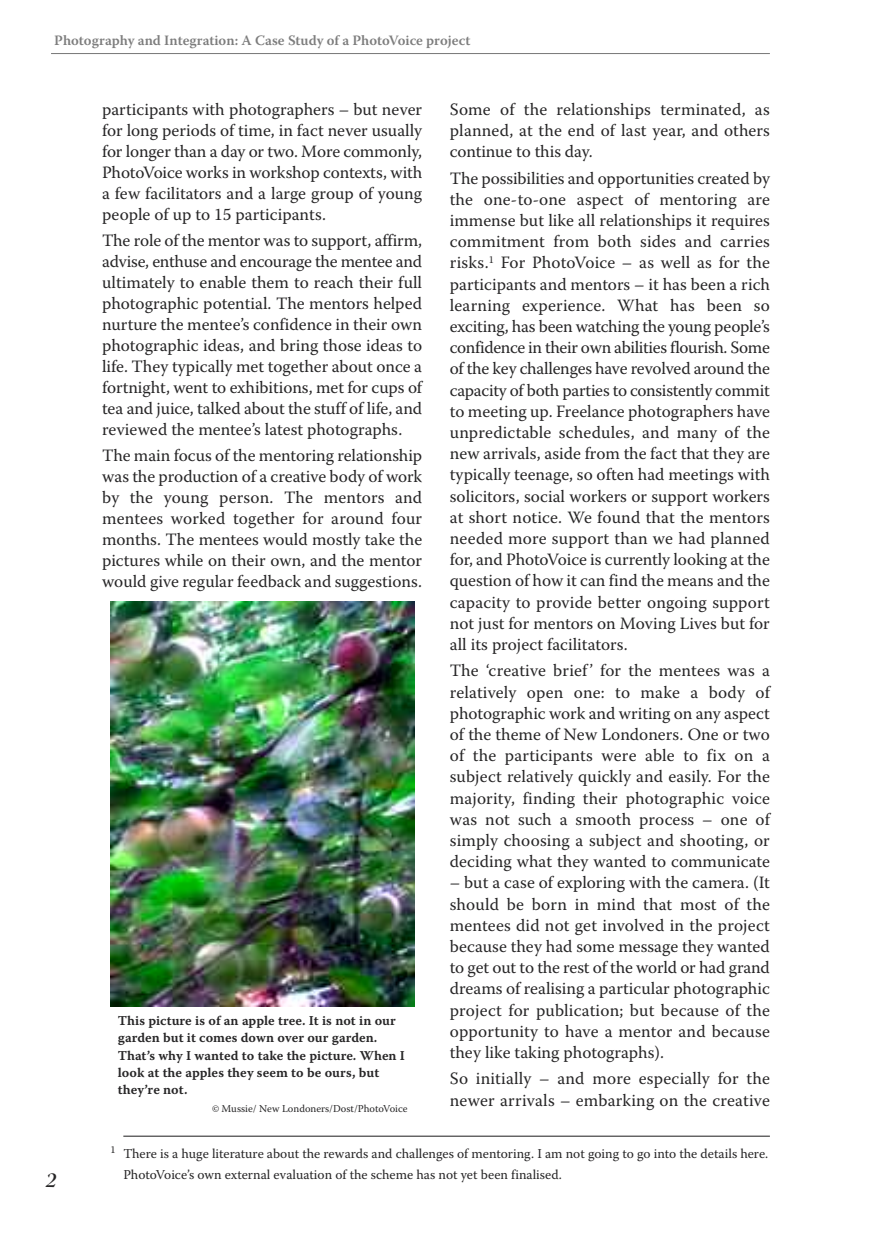
<style>
.page{position:relative;width:872px;height:1242px;background:#fff}
.page>*{position:absolute;margin:0;border:0;box-sizing:border-box;transform-origin:0 0}
.t1{font:21px "Warnock Pro Semibold It Disp";color:#272627}
.t2{font:17.25px/21.1px "Warnock Pro";color:#272627;text-align:justify}
.t3{font:600 14.25px "Warnock Pro";color:#7d7d7d}
.t4{font:13.5px/21px "Warnock Pro";color:#272627}
.t5{font:13.5px/17.2px "Warnock Pro Semibold Capt";color:#272627}
.t6{font:10.5px "Warnock Pro";color:#272627}
</style>
<div class="page">
<hr style="left:123px;top:1135px;width:647px;height:1px;background:#272627">
<hr style="left:51px;top:53px;width:719px;height:1px;background:#7d7d7d">
<img style="left:111px;top:601px;width:304px;height:406px">
<p class="t3" style="left:54px;top:35px;width:418px">Photography and Integration: A Case Study of a PhotoVoice project</p>
<p class="t1" style="left:46px;top:1172px;width:12px">2</p>
<p class="t2" style="left:102px;top:100px;width:321px">participants with photographers – but never for long periods of time, in fact never usually for longer than a day or two. More commonly, PhotoVoice works in workshop contexts, with a few facilitators and a large group of young people of up to 15 participants.</p>
<p class="t2" style="left:102px;top:231px;width:321px">The role of the mentor was to support, affirm, advise, enthuse and encourage the mentee and ultimately to enable them to reach their full photographic potential. The mentors helped nurture the mentee’s confidence in their own photographic ideas, and bring those ideas to life. They typically met together about once a fortnight, went to exhibitions, met for cups of tea and juice, talked about the stuff of life, and reviewed the mentee’s latest photographs.</p>
<p class="t2" style="left:102px;top:447px;width:321px">The main focus of the mentoring relationship was the production of a creative body of work by the young person. The mentors and mentees worked together for around four months. The mentees would mostly take the pictures while on their own, and the mentor would give regular feedback and suggestions.</p>
<p class="t5" style="left:118px;top:1013px;width:289px">This picture is of an apple tree. It is not in our garden but it comes down over our garden.<br>That’s why I wanted to take the picture. When I look at the apples they seem to be ours, but they’re not.</p>
<p class="t6" style="left:212px;top:1104px;width:197px">© Mussie/ New Londoners/Dost/PhotoVoice</p>
<p class="t2" style="left:450px;top:100px;width:321px">Some of the relationships terminated, as planned, at the end of last year, and others continue to this day.</p>
<p class="t2" style="left:450px;top:169px;width:321px">The possibilities and opportunities created by the one-to-one aspect of mentoring are immense but like all relationships it requires commitment from both sides and carries risks.<sup>1</sup> For PhotoVoice – as well as for the participants and mentors – it has been a rich learning experience. What has been so exciting, has been watching the young people’s confidence in their own abilities flourish. Some of the key challenges have revolved around the capacity of both parties to consistently commit to meeting up. Freelance photographers have unpredictable schedules, and many of the new arrivals, aside from the fact that they are typically teenage, so often had meetings with solicitors, social workers or support workers at short notice. We found that the mentors needed more support than we had planned for, and PhotoVoice is currently looking at the question of how it can find the means and the capacity to provide better ongoing support not just for mentors on Moving Lives but for all its project facilitators.</p>
<p class="t2" style="left:450px;top:661px;width:321px">The ‘creative brief’ for the mentees was a relatively open one: to make a body of photographic work and writing on any aspect of the theme of New Londoners. One or two of the participants were able to fix on a subject relatively quickly and easily. For the majority, finding their photographic voice was not such a smooth process – one of simply choosing a subject and shooting, or deciding what they wanted to communicate</p>
<p class="t2" style="left:450px;top:873px;width:321px">– but a case of exploring with the camera. (It should be born in mind that most of the mentees did not get involved in the project because they had some message they wanted to get out to the rest of the world or had grand dreams of realising a particular photographic project for publication; but because of the opportunity to have a mentor and because they like taking photographs).</p>
<p class="t2" style="left:450px;top:1069px;width:321px">So initially – and more especially for the newer arrivals – embarking on the creative</p>
<p class="t4" style="left:123px;top:1144px;width:646px;text-indent:-13px"><sup>1</sup> There is a huge literature about the rewards and challenges of mentoring. I am not going to go into the details here.<br>PhotoVoice’s own external evaluation of the scheme has not yet been finalised.</p>
</div>
